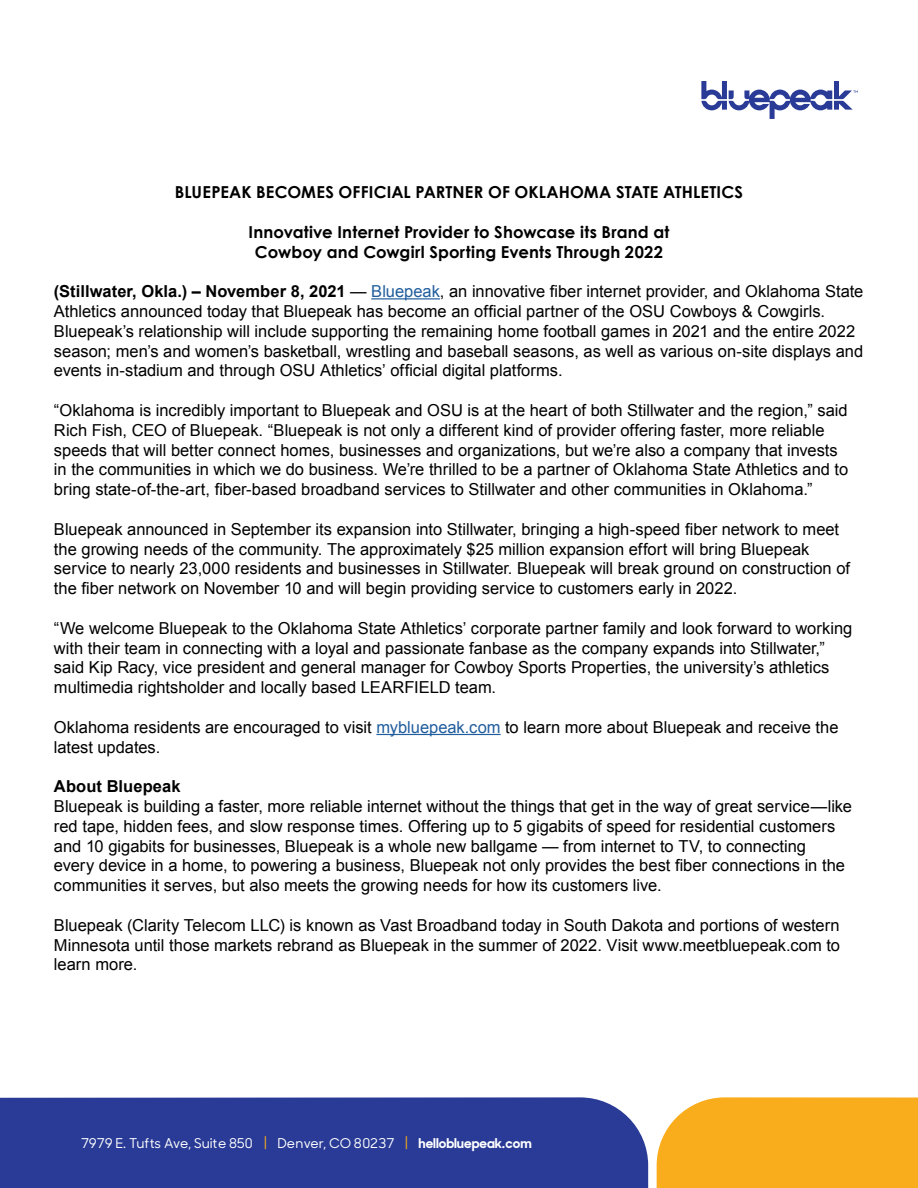
<style>
.page{position:relative;width:918px;height:1188px;background:#fff}
.page>*{position:absolute;margin:0;border:0;box-sizing:border-box;transform-origin:0 0}
.t1{font:16.5px/19.8px "Arial";color:#000}
.t2{font:700 16.5px/19.8px "Century Gothic";letter-spacing:.01em;color:#000;text-align:center}
.t3{font:700 16.5px "Arial";letter-spacing:.005em;color:#000}
.t4{font:500 13.5px "Sharp Sans Display No 1";color:#fff}
.s1{font-weight:700}
.s2{color:#215e9e}
.s3{color:#faad1c}
</style>
<div class="page">
<div style="left:657px;top:1097px;width:261px;height:91px;background:#faad1c"></div>
<div style="left:0;top:1097px;width:648px;height:91px;background:#293b96"></div>
<svg style="left:701px;top:81px;width:157px;height:38px"></svg>
<hr style="left:371px;top:298px;width:69px;height:1px;background:#215e9e">
<hr style="left:376px;top:734px;width:125px;height:1px;background:#215e9e">
<p class="t2" style="left:175px;top:182px;width:570px">BLUEPEAK BECOMES OFFICIAL PARTNER OF OKLAHOMA STATE ATHLETICS</p>
<p class="t2" style="left:249px;top:221px;width:422px">Innovative Internet Provider to Showcase its Brand at<br>Cowboy and Cowgirl Sporting Events Through 2022</p>
<p class="t1" style="left:54px;top:282px;width:811px"><span class="s1">(Stillwater, Okla.) – November 8, 2021</span> — <span class="s2">Bluepeak</span>, an innovative fiber internet provider, and Oklahoma State Athletics announced today that Bluepeak has become an official partner of the OSU Cowboys &amp; Cowgirls.<br>Bluepeak’s relationship will include supporting the remaining home football games in 2021 and the entire 2022 season; men’s and women’s basketball, wrestling and baseball seasons, as well as various on-site displays and events in-stadium and through OSU Athletics’ official digital platforms.</p>
<p class="t1" style="left:54px;top:400px;width:796px">“Oklahoma is incredibly important to Bluepeak and OSU is at the heart of both Stillwater and the region,” said Rich Fish, CEO of Bluepeak. “Bluepeak is not only a different kind of provider offering faster, more reliable speeds that will better connect homes, businesses and organizations, but we’re also a company that invests in the communities in which we do business. We’re thrilled to be a partner of Oklahoma State Athletics and to bring state-of-the-art, fiber-based broadband services to Stillwater and other communities in Oklahoma.”</p>
<p class="t1" style="left:54px;top:519px;width:798px">Bluepeak announced in September its expansion into Stillwater, bringing a high-speed fiber network to meet the growing needs of the community. The approximately $25 million expansion effort will bring Bluepeak service to nearly 23,000 residents and businesses in Stillwater. Bluepeak will break ground on construction of the fiber network on November 10 and will begin providing service to customers early in 2022.</p>
<p class="t1" style="left:54px;top:618px;width:800px">“We welcome Bluepeak to the Oklahoma State Athletics’ corporate partner family and look forward to working with their team in connecting with a loyal and passionate fanbase as the company expands into Stillwater,” said Kip Racy, vice president and general manager for Cowboy Sports Properties, the university’s athletics multimedia rightsholder and locally based LEARFIELD team.</p>
<p class="t1" style="left:54px;top:717px;width:786px">Oklahoma residents are encouraged to visit <span class="s2">mybluepeak.com</span> to learn more about Bluepeak and receive the latest updates.</p>
<p class="t3" style="left:54px;top:775px;width:128px">About Bluepeak</p>
<p class="t1" style="left:54px;top:796px;width:800px">Bluepeak is building a faster, more reliable internet without the things that get in the way of great service—like red tape, hidden fees, and slow response times. Offering up to 5 gigabits of speed for residential customers and 10 gigabits for businesses, Bluepeak is a whole new ballgame — from internet to TV, to connecting<br>every device in a home, to powering a business, Bluepeak not only provides the best fiber connections in the communities it serves, but also meets the growing needs for how its customers live.</p>
<p class="t1" style="left:54px;top:915px;width:788px;text-align:justify">Bluepeak (Clarity Telecom LLC) is known as Vast Broadband today in South Dakota and portions of western Minnesota until those markets rebrand as Bluepeak in the summer of 2022. Visit www.meetbluepeak.com to learn more.</p>
<p class="t4" style="left:81px;top:1133px;width:452px">7979 E. Tufts Ave, Suite 850 <span class="s3">|</span> Denver, CO 80237 <span class="s3">|</span> <span class="s1">hellobluepeak.com</span></p>
</div>
